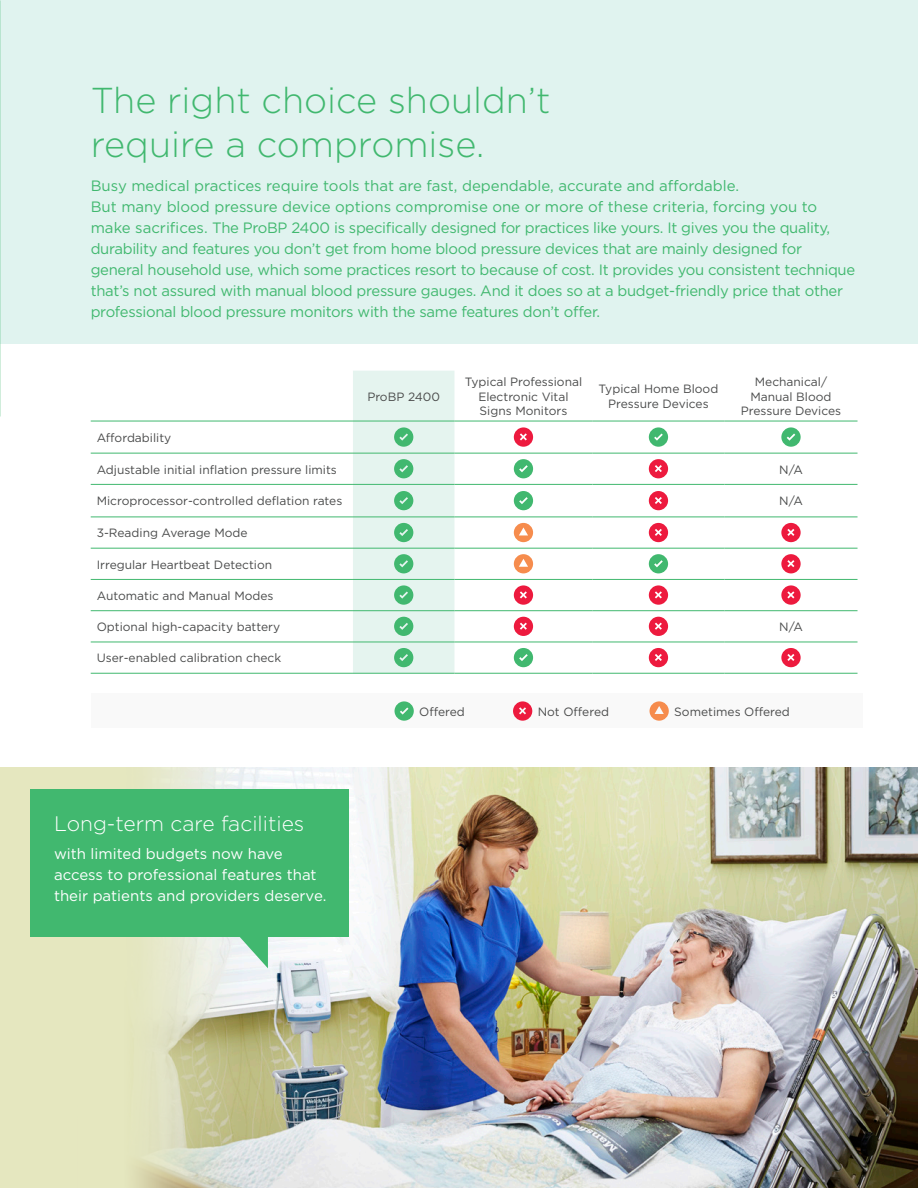
<style>
.page{position:relative;width:918px;height:1188px;background:#fff}
.page>*{position:absolute;margin:0;border:0;box-sizing:border-box;transform-origin:0 0}
.t1{font:300 36px/43.2px "Gotham";color:#41b86f}
.t2{font:300 21px "Gotham";color:#fff}
.t3{font:15px/21px "Gotham";letter-spacing:-.02em;color:#41b86f}
.t4{font:15px/21px "Gotham";color:#fff}
.t5{font:12px/14.4px "Gotham";color:#4a4b4b;text-align:center}
</style>
<div class="page">
<div style="left:1px;top:0;width:917px;height:344px;background:#e0f3ef"></div>
<hr style="left:91px;top:421px;width:262px;height:1px;background:#41b86f">
<hr style="left:454px;top:421px;width:138px;height:1px;background:#41b86f">
<hr style="left:592px;top:421px;width:132px;height:1px;background:#41b86f">
<hr style="left:724px;top:421px;width:134px;height:1px;background:#41b86f">
<hr style="left:91px;top:453px;width:262px;height:1px;background:#41b86f">
<hr style="left:454px;top:453px;width:138px;height:1px;background:#41b86f">
<hr style="left:592px;top:453px;width:132px;height:1px;background:#41b86f">
<hr style="left:724px;top:453px;width:134px;height:1px;background:#41b86f">
<hr style="left:91px;top:484px;width:262px;height:1px;background:#41b86f">
<hr style="left:454px;top:484px;width:138px;height:1px;background:#41b86f">
<hr style="left:592px;top:484px;width:132px;height:1px;background:#41b86f">
<hr style="left:724px;top:484px;width:134px;height:1px;background:#41b86f">
<hr style="left:91px;top:517px;width:262px;height:1px;background:#41b86f">
<hr style="left:454px;top:517px;width:138px;height:1px;background:#41b86f">
<hr style="left:592px;top:517px;width:132px;height:1px;background:#41b86f">
<hr style="left:724px;top:517px;width:134px;height:1px;background:#41b86f">
<hr style="left:91px;top:548px;width:262px;height:1px;background:#41b86f">
<hr style="left:454px;top:548px;width:138px;height:1px;background:#41b86f">
<hr style="left:592px;top:548px;width:132px;height:1px;background:#41b86f">
<hr style="left:724px;top:548px;width:134px;height:1px;background:#41b86f">
<hr style="left:91px;top:579px;width:262px;height:1px;background:#41b86f">
<hr style="left:454px;top:579px;width:138px;height:1px;background:#41b86f">
<hr style="left:592px;top:579px;width:132px;height:1px;background:#41b86f">
<hr style="left:724px;top:579px;width:134px;height:1px;background:#41b86f">
<hr style="left:91px;top:610px;width:262px;height:1px;background:#41b86f">
<hr style="left:454px;top:610px;width:138px;height:1px;background:#41b86f">
<hr style="left:592px;top:610px;width:132px;height:1px;background:#41b86f">
<hr style="left:724px;top:610px;width:134px;height:1px;background:#41b86f">
<hr style="left:91px;top:642px;width:262px;height:1px;background:#41b86f">
<hr style="left:454px;top:642px;width:138px;height:1px;background:#41b86f">
<hr style="left:592px;top:642px;width:132px;height:1px;background:#41b86f">
<hr style="left:724px;top:642px;width:134px;height:1px;background:#41b86f">
<hr style="left:91px;top:673px;width:262px;height:1px;background:#41b86f">
<hr style="left:353px;top:673px;width:101px;height:1px;background:#41b86f">
<hr style="left:454px;top:673px;width:138px;height:1px;background:#41b86f">
<hr style="left:592px;top:673px;width:132px;height:1px;background:#41b86f">
<hr style="left:724px;top:673px;width:134px;height:1px;background:#41b86f">
<svg style="left:514px;top:427px;width:19px;height:20px"></svg>
<svg style="left:649px;top:427px;width:19px;height:20px"></svg>
<svg style="left:781px;top:427px;width:20px;height:20px"></svg>
<svg style="left:514px;top:459px;width:19px;height:19px"></svg>
<svg style="left:649px;top:459px;width:19px;height:19px"></svg>
<svg style="left:514px;top:491px;width:19px;height:19px"></svg>
<svg style="left:649px;top:491px;width:19px;height:19px"></svg>
<svg style="left:514px;top:523px;width:19px;height:19px"></svg>
<svg style="left:649px;top:523px;width:19px;height:19px"></svg>
<svg style="left:781px;top:523px;width:20px;height:19px"></svg>
<svg style="left:514px;top:554px;width:19px;height:19px"></svg>
<svg style="left:649px;top:554px;width:19px;height:19px"></svg>
<svg style="left:781px;top:554px;width:20px;height:19px"></svg>
<svg style="left:514px;top:585px;width:19px;height:20px"></svg>
<svg style="left:649px;top:585px;width:19px;height:20px"></svg>
<svg style="left:781px;top:585px;width:20px;height:20px"></svg>
<svg style="left:514px;top:617px;width:19px;height:19px"></svg>
<svg style="left:649px;top:617px;width:19px;height:19px"></svg>
<svg style="left:353px;top:371px;width:101px;height:302px;background:#d4eee2"></svg>
<svg style="left:514px;top:648px;width:19px;height:19px"></svg>
<svg style="left:649px;top:648px;width:19px;height:19px"></svg>
<svg style="left:781px;top:648px;width:20px;height:19px"></svg>
<div style="left:91px;top:693px;width:771px;height:35px;background:#f9f9f9"></div>
<svg style="left:395px;top:701px;width:19px;height:20px"></svg>
<svg style="left:513px;top:701px;width:19px;height:20px"></svg>
<svg style="left:650px;top:701px;width:19px;height:20px"></svg>
<div style="left:0;top:768px;width:918px;height:420px;background:#e5e7bf"></div>
<img style="left:136px;top:768px;width:782px;height:420px">
<div style="left:30px;top:789px;width:319px;height:148px;background:#41b86f"></div>
<svg style="left:238px;top:937px;width:30px;height:31px"></svg>
<p class="t1" style="left:91px;top:78px;width:461px">The right choice shouldn’t require a compromise.</p>
<p class="t3" style="left:91px;top:175px;width:766px">Busy medical practices require tools that are fast, dependable, accurate and affordable.<br>But many blood pressure device options compromise one or more of these criteria, forcing you to make sacrifices. The ProBP 2400 is specifically designed for practices like yours. It gives you the quality, durability and features you don’t get from home blood pressure devices that are mainly designed for general household use, which some practices resort to because of cost. It provides you consistent technique that’s not assured with manual blood pressure gauges. And it does so at a budget-friendly price that other professional blood pressure monitors with the same features don’t offer.</p>
<p class="t5" style="left:367px;top:389px;width:74px">ProBP 2400</p>
<p class="t5" style="left:465px;top:375px;width:119px">Typical Professional<br>Electronic Vital<br>Signs Monitors</p>
<p class="t5" style="left:599px;top:382px;width:121px">Typical Home Blood<br>Pressure Devices</p>
<p class="t5" style="left:741px;top:375px;width:102px">Mechanical/<br>Manual Blood<br>Pressure Devices</p>
<p class="t5" style="left:97px;top:430px;width:76px">Affordability</p>
<p class="t5" style="left:97px;top:462px;width:242px">Adjustable initial inflation pressure limits</p>
<p class="t5" style="left:779px;top:462px;width:25px">N/A</p>
<p class="t5" style="left:97px;top:494px;width:247px">Microprocessor-controlled deflation rates</p>
<p class="t5" style="left:779px;top:494px;width:25px">N/A</p>
<p class="t5" style="left:97px;top:526px;width:152px">3-Reading Average Mode</p>
<p class="t5" style="left:97px;top:557px;width:177px">Irregular Heartbeat Detection</p>
<p class="t5" style="left:97px;top:588px;width:178px">Automatic and Manual Modes</p>
<p class="t5" style="left:97px;top:619px;width:185px">Optional high-capacity battery</p>
<p class="t5" style="left:779px;top:619px;width:25px">N/A</p>
<p class="t5" style="left:97px;top:651px;width:186px">User-enabled calibration check</p>
<p class="t2" style="left:54px;top:811px;width:252px">Long-term care facilities</p>
<p class="t4" style="left:54px;top:843px;width:274px">with limited budgets now have access to professional features that their patients and providers deserve.</p>
<p class="t5" style="left:419px;top:704px;width:47px">Offered</p>
<p class="t5" style="left:538px;top:704px;width:73px">Not Offered</p>
<p class="t5" style="left:674px;top:704px;width:117px">Sometimes Offered</p>
</div>
